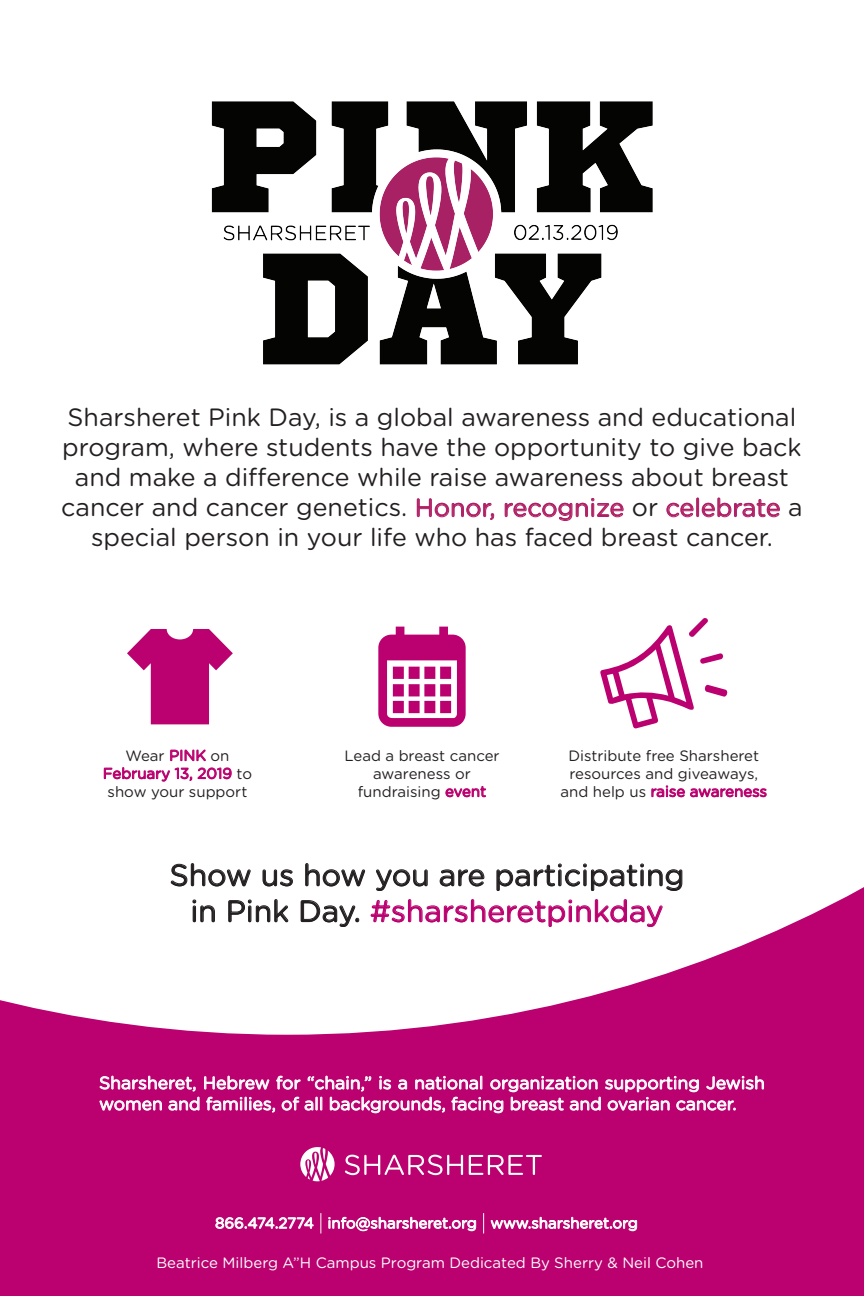
<style>
.page{position:relative;width:864px;height:1296px;background:#fff}
.page>*{position:absolute;margin:0;border:0;box-sizing:border-box;transform-origin:0 0}
.t1{font:30px/36px "Gotham Rounded";color:#231f20;text-align:center}
.t2{font:25px/30px "Gotham Rounded";color:#231f20;text-align:center}
.t3{font:17.5px/21px "Gotham Rounded";color:#fff}
.t4{font:15px/18px "Gotham Rounded";color:#231f20;text-align:center}
.t5{font:15px "Gotham Rounded";color:#fff}
.s1{color:#b01f65}
.s2{color:#bb016f}
</style>
<div class="page">
<svg style="left:0;top:887px;width:864px;height:409px;fill:#bb016f"></svg>
<img style="left:211px;top:101px;width:442px;height:264px">
<svg style="left:100px;top:1076px;width:664px;height:37px"></svg>
<svg style="left:345px;top:1155px;width:118px;height:20px"></svg>
<svg style="left:469px;top:1155px;width:73px;height:20px"></svg>
<svg style="left:300px;top:1147px;width:35px;height:34px"></svg>
<svg style="left:216px;top:1217px;width:98px;height:12px"></svg>
<svg style="left:329px;top:1217px;width:147px;height:14px"></svg>
<svg style="left:491px;top:1217px;width:146px;height:14px"></svg>
<svg style="left:321px;top:1213px;width:1px;height:20px"></svg>
<svg style="left:483px;top:1213px;width:1px;height:20px"></svg>
<svg style="left:416px;top:498px;width:79px;height:22px"></svg>
<svg style="left:504px;top:498px;width:120px;height:23px"></svg>
<svg style="left:666px;top:502px;width:28px;height:16px"></svg>
<div style="left:696px;top:498px;width:3px;height:19px;border:1px solid #b01f65"></div>
<svg style="left:701px;top:497px;width:79px;height:21px"></svg>
<svg style="left:170px;top:863px;width:81px;height:24px"></svg>
<svg style="left:262px;top:869px;width:31px;height:18px"></svg>
<svg style="left:305px;top:863px;width:61px;height:24px"></svg>
<svg style="left:376px;top:869px;width:52px;height:22px"></svg>
<svg style="left:439px;top:869px;width:46px;height:18px"></svg>
<svg style="left:496px;top:863px;width:187px;height:29px"></svg>
<svg style="left:192px;top:899px;width:23px;height:24px"></svg>
<svg style="left:228px;top:899px;width:61px;height:24px"></svg>
<svg style="left:300px;top:900px;width:59px;height:27px"></svg>
<svg style="left:370px;top:899px;width:293px;height:29px"></svg>
<svg style="left:378px;top:627px;width:88px;height:100px"></svg>
<svg style="left:127px;top:629px;width:106px;height:95px"></svg>
<svg style="left:600px;top:618px;width:128px;height:111px"></svg>
<svg style="left:170px;top:749px;width:36px;height:12px"></svg>
<svg style="left:104px;top:767px;width:128px;height:15px"></svg>
<svg style="left:445px;top:786px;width:41px;height:11px"></svg>
<svg style="left:651px;top:786px;width:116px;height:11px"></svg>
<p class="t2" style="left:61px;top:402px;width:743px">Sharsheret Pink Day, is a global awareness and educational program, where students have the opportunity to give back and make a difference while raise awareness about breast cancer and cancer genetics. <span class="s1">Honor, recognize</span> or <span class="s1">celebrate</span> a special person in your life who has faced breast cancer.</p>
<p class="t4" style="left:103px;top:746px;width:151px">Wear <span class="s2">PINK</span> on<br><span class="s2">February 13, 2019</span> to show your support</p>
<p class="t4" style="left:344px;top:746px;width:157px">Lead a breast cancer awareness or fundraising <span class="s2">event</span></p>
<p class="t4" style="left:561px;top:746px;width:208px">Distribute free Sharsheret resources and giveaways, and help us <span class="s2">raise awareness</span></p>
<p class="t1" style="left:170px;top:856px;width:516px">Show us how you are participating in Pink Day. <span class="s2">#sharsheretpinkday</span></p>
<p class="t3" style="left:99px;top:1072px;width:667px">Sharsheret, Hebrew for “chain,” is a national organization supporting Jewish women and families, of all backgrounds, facing breast and ovarian cancer.</p>
<p class="t5" style="left:215px;top:1213px;width:424px">866.474.2774 info@sharsheret.org www.sharsheret.org</p>
<p class="t5" style="left:156px;top:1252px;width:549px">Beatrice Milberg A”H Campus Program Dedicated By Sherry &amp; Neil Cohen</p>
</div>
